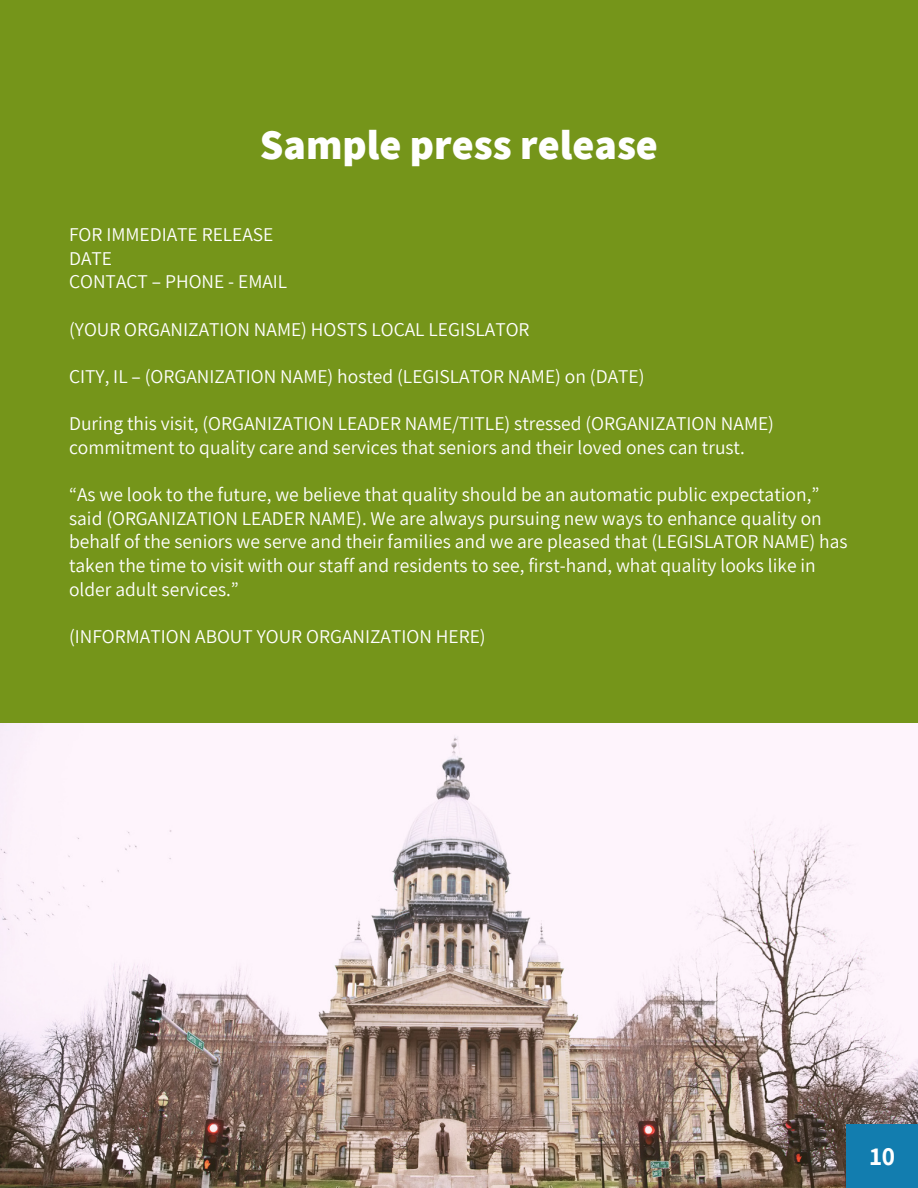
<style>
.page{position:relative;width:918px;height:1188px;background:#75951a}
.page>*{position:absolute;margin:0;border:0;box-sizing:border-box;transform-origin:0 0}
.t1{font:800 42px "Assistant";color:#fff}
.t2{font:700 25.35px "Assistant";color:#fff}
.t3{font:19.5px/23.7px "Assistant";color:#fff}
</style>
<div class="page">
<img style="left:0;top:723px;width:918px;height:465px">
<div style="left:847px;top:1124px;width:71px;height:64px;background:#127daf"></div>
<p class="t1" style="left:260px;top:116px;width:400px">Sample press release</p>
<p class="t3" style="left:69px;top:222px;width:206px">FOR IMMEDIATE RELEASE</p>
<p class="t3" style="left:69px;top:246px;width:45px">DATE</p>
<p class="t3" style="left:69px;top:269px;width:220px">CONTACT – PHONE - EMAIL</p>
<p class="t3" style="left:69px;top:317px;width:462px">(YOUR ORGANIZATION NAME) HOSTS LOCAL LEGISLATOR</p>
<p class="t3" style="left:69px;top:364px;width:577px">CITY, IL – (ORGANIZATION NAME) hosted (LEGISLATOR NAME) on (DATE)</p>
<p class="t3" style="left:69px;top:411px;width:706px">During this visit, (ORGANIZATION LEADER NAME/TITLE) stressed (ORGANIZATION NAME) commitment to quality care and services that seniors and their loved ones can trust.</p>
<p class="t3" style="left:69px;top:482px;width:780px">“As we look to the future, we believe that quality should be an automatic public expectation,” said (ORGANIZATION LEADER NAME). We are always pursuing new ways to enhance quality on behalf of the seniors we serve and their families and we are pleased that (LEGISLATOR NAME) has taken the time to visit with our staff and residents to see, first-hand, what quality looks like in older adult services.”</p>
<p class="t3" style="left:69px;top:624px;width:418px">(INFORMATION ABOUT YOUR ORGANIZATION HERE)</p>
<p class="t2" style="left:870px;top:1139px;width:27px">10</p>
</div>
